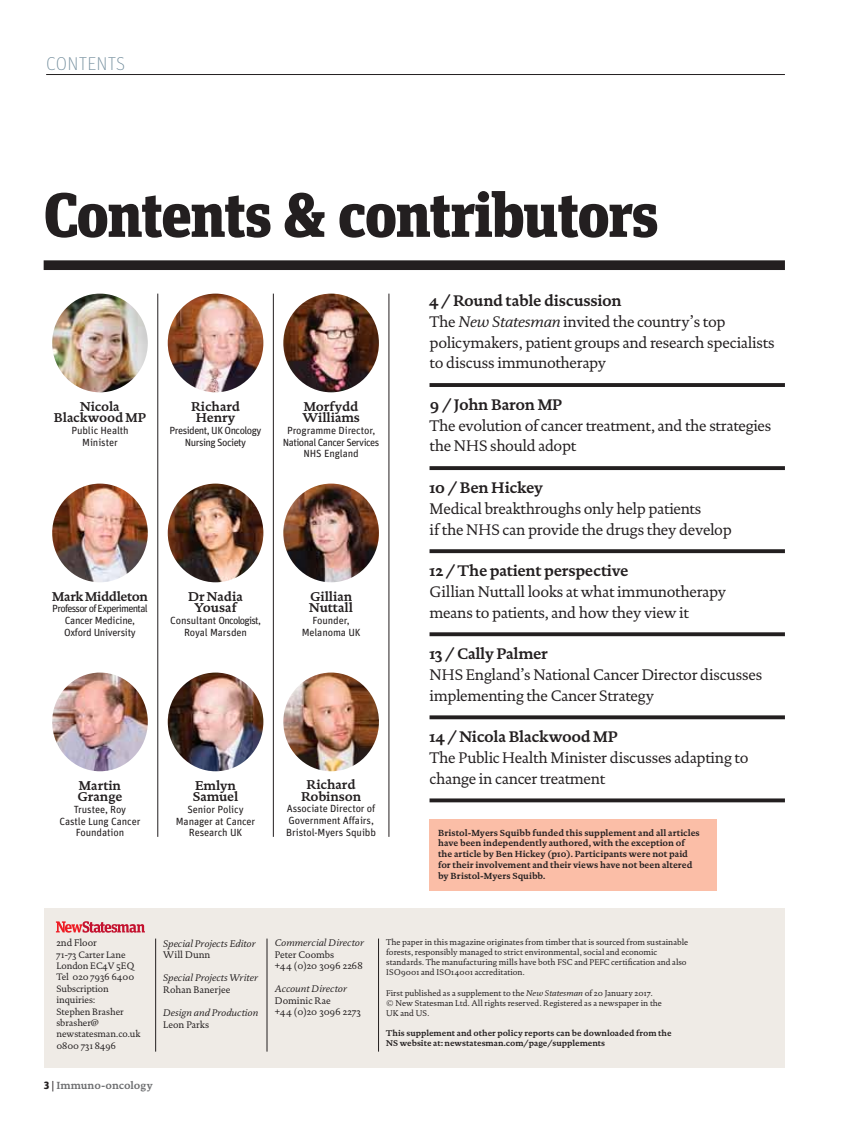
<style>
.page{position:relative;width:853px;height:1128px;background:#fff}
.page>*{position:absolute;margin:0;border:0;box-sizing:border-box;transform-origin:0 0}
.t1{font:900 62.25px "Unit Slab Pro";letter-spacing:-.025em;color:#231f20}
.t2{font:100 18.6px "Unit OT";letter-spacing:-.005em;color:#6c8898}
.t3{font:15.6px/20.7px "DTL Documenta ST";letter-spacing:-.015em;color:#231f20}
.t4{font:700 15.6px "DTL Documenta ST";letter-spacing:-.02em;color:#231f20}
.t5{font:700 12.9px/11.7px "DTL Documenta ST";letter-spacing:-.01em;color:#231f20;text-align:center}
.t6{font:700 12.9px "DTL Documenta ST";letter-spacing:-.035em;color:#231f20}
.t7{font:700 10.5px "DTL Documenta ST";color:#6d6e70}
.t8{font:10.35px/11.7px "Unit OT";letter-spacing:-.01em;color:#231f20;text-align:center}
.t9{font:10.35px/11.7px "Unit OT";letter-spacing:-.03em;color:#231f20;text-align:center}
.t10{font:10.35px/11.7px "Unit OT";letter-spacing:-.05em;color:#231f20;text-align:center}
.t11{font:italic 9.75px "DTL Documenta ST";color:#231f20}
.t12{font:9.75px/11.6px "DTL Documenta ST";color:#231f20}
.t13{font:9.45px/11.4px "DTL Documenta ST";letter-spacing:-.005em;color:#231f20}
.t14{font:700 9px/10.8px "DTL Documenta ST";color:#231f20}
.t15{font:8.4px/10.1px "DTL Documenta ST";color:#231f20}
.t16{font:700 8.4px/10.1px "DTL Documenta ST";color:#231f20}
.s1{font-weight:700}
.s2{font-style:italic}
.s3{font-family:"Unit Slab Pro";font-weight:900;color:#231f20}
.s4{font-weight:400;color:#231f20}
</style>
<div class="page">
<hr style="left:46px;top:74px;width:738px;height:1px;background:#231f20">
<div style="left:44px;top:907px;width:740px;height:160px;background:#efebe6"></div>
<hr style="left:388px;top:293px;width:1px;height:543px;background:#231f20">
<hr style="left:266px;top:938px;width:1px;height:113px;background:#231f20">
<hr style="left:378px;top:938px;width:1px;height:113px;background:#231f20">
<hr style="left:155px;top:938px;width:1px;height:113px;background:#231f20">
<svg style="left:56px;top:921px;width:89px;height:11px"></svg>
<div style="left:44px;top:260px;width:740px;height:10px;background:#231f20"></div>
<hr style="left:157px;top:293px;width:1px;height:543px;background:#231f20">
<hr style="left:273px;top:293px;width:1px;height:543px;background:#231f20">
<img style="left:52px;top:293px;width:96px;height:99px;border-radius:50%">
<img style="left:52px;top:483px;width:96px;height:99px;border-radius:50%">
<img style="left:52px;top:672px;width:96px;height:99px;border-radius:50%">
<img style="left:168px;top:293px;width:95px;height:99px;border-radius:50%">
<img style="left:168px;top:483px;width:95px;height:99px;border-radius:50%">
<img style="left:168px;top:672px;width:95px;height:99px;border-radius:50%">
<img style="left:283px;top:293px;width:96px;height:99px;border-radius:50%">
<img style="left:283px;top:483px;width:96px;height:99px;border-radius:50%">
<img style="left:283px;top:672px;width:96px;height:99px;border-radius:50%">
<svg style="left:429px;top:383px;width:355px;height:4px"></svg>
<svg style="left:429px;top:466px;width:355px;height:4px"></svg>
<svg style="left:429px;top:549px;width:355px;height:4px"></svg>
<svg style="left:429px;top:632px;width:355px;height:4px"></svg>
<svg style="left:429px;top:715px;width:355px;height:4px"></svg>
<svg style="left:429px;top:798px;width:355px;height:4px"></svg>
<div style="left:429px;top:819px;width:287px;height:71px;background:#fbbea7"></div>
<p class="t2" style="left:46px;top:53px;width:81px">CONTENTS</p>
<h1 class="t1" style="left:44px;top:192px;width:616px">Contents &amp; contributors</h1>
<p class="t5" style="left:54px;top:401px;width:94px">Nicola<br>Blackwood MP</p>
<p class="t8" style="left:71px;top:425px;width:59px">Public Health<br>Minister</p>
<p class="t5" style="left:191px;top:401px;width:51px">Richard<br>Henry</p>
<p class="t10" style="left:169px;top:425px;width:93px">President, UK Oncology<br>Nursing Society</p>
<p class="t5" style="left:302px;top:401px;width:59px;text-align:left">Morfydd<br>Williams</p>
<p class="t8" style="left:283px;top:425px;width:98px">Programme Director,<br>National Cancer Services<br>NHS England</p>
<p class="t6" style="left:52px;top:590px;width:97px">Mark Middleton</p>
<p class="t9" style="left:52px;top:603px;width:97px">Professor of Experimental<br>Cancer Medicine,<br>Oxford University</p>
<p class="t5" style="left:188px;top:591px;width:56px">Dr Nadia<br>Yousaf</p>
<p class="t8" style="left:170px;top:615px;width:92px">Consultant Oncologist,<br>Royal Marsden</p>
<p class="t5" style="left:309px;top:591px;width:45px;text-align:left">Gillian<br>Nuttall</p>
<p class="t8" style="left:301px;top:615px;width:60px">Founder,<br>Melanoma UK</p>
<p class="t5" style="left:78px;top:780px;width:46px;text-align:left">Martin<br>Grange</p>
<p class="t8" style="left:59px;top:804px;width:82px">Trustee, Roy<br>Castle Lung Cancer<br>Foundation</p>
<p class="t5" style="left:193px;top:780px;width:47px;text-align:left">Emlyn<br>Samuel</p>
<p class="t8" style="left:176px;top:804px;width:81px">Senior Policy<br>Manager at Cancer<br>Research UK</p>
<p class="t5" style="left:301px;top:779px;width:62px">Richard<br>Robinson</p>
<p class="t8" style="left:286px;top:803px;width:91px;text-align:left">Associate Director of<br>Government Affairs,<br>Bristol-Myers Squibb</p>
<p class="t3" style="left:429px;top:291px;width:346px"><span class="s1">4 / Round table discussion<br></span>The <span class="s2">New Statesman</span> invited the country’s top policymakers, patient groups and research specialists to discuss immunotherapy</p>
<p class="t4" style="left:429px;top:397px;width:134px">9 / John Baron MP</p>
<p class="t3" style="left:429px;top:416px;width:343px">The evolution of cancer treatment, and the strategies the NHS should adopt</p>
<p class="t4" style="left:429px;top:480px;width:115px">10 / Ben Hickey</p>
<p class="t3" style="left:429px;top:499px;width:303px">Medical breakthroughs only help patients<br>if the NHS can provide the drugs they develop</p>
<p class="t4" style="left:429px;top:563px;width:200px">12 / The patient perspective</p>
<p class="t3" style="left:429px;top:582px;width:298px">Gillian Nuttall looks at what immunotherapy means to patients, and how they view it</p>
<p class="t4" style="left:429px;top:646px;width:120px">13 / Cally Palmer</p>
<p class="t3" style="left:429px;top:665px;width:334px">NHS England’s National Cancer Director discusses implementing the Cancer Strategy</p>
<p class="t4" style="left:429px;top:729px;width:189px">14 / Nicola Blackwood MP</p>
<p class="t3" style="left:429px;top:748px;width:320px">The Public Health Minister discusses adapting to change in cancer treatment</p>
<p class="t14" style="left:438px;top:827px;width:263px">Bristol-Myers Squibb funded this supplement and all articles have been independently authored, with the exception of the article by Ben Hickey (p10). Participants were not paid for their involvement and their views have not been altered by Bristol-Myers Squibb.</p>
<p class="t12" style="left:56px;top:937px;width:42px">2nd Floor</p>
<p class="t13" style="left:56px;top:949px;width:86px">71-73 Carter Lane<br>London EC4V 5EQ<br>Tel 020 7936 6400<br>Subscription inquiries:<br>Stephen Brasher sbrasher@ newstatesman.co.uk<br>0800 731 8496</p>
<p class="t11" style="left:163px;top:939px;width:94px">Special Projects Editor</p>
<p class="t12" style="left:163px;top:949px;width:49px">Will Dunn</p>
<p class="t11" style="left:163px;top:973px;width:96px">Special Projects Writer</p>
<p class="t12" style="left:163px;top:984px;width:69px">Rohan Banerjee</p>
<p class="t11" style="left:163px;top:1008px;width:97px">Design and Production</p>
<p class="t12" style="left:163px;top:1019px;width:47px">Leon Parks</p>
<p class="t7" style="left:44px;top:1080px;width:110px"><span class="s3">3</span> <span class="s4">|</span> Immuno-oncology</p>
<p class="t11" style="left:275px;top:938px;width:91px">Commercial Director</p>
<p class="t12" style="left:275px;top:948px;width:89px">Peter Coombs<br>+44 (0)20 3096 2268</p>
<p class="t11" style="left:275px;top:984px;width:74px">Account Director</p>
<p class="t12" style="left:275px;top:995px;width:88px">Dominic Rae<br>+44 (0)20 3096 2273</p>
<p class="t15" style="left:386px;top:937px;width:303px">The paper in this magazine originates from timber that is sourced from sustainable forests, responsibly managed to strict environmental, social and economic standards. The manufacturing mills have both FSC and PEFC certification and also ISO9001 and ISO14001 accreditation.</p>
<p class="t15" style="left:386px;top:988px;width:277px">First published as a supplement to the <span class="s2">New Statesman</span> of 20 January 2017. © New Statesman Ltd. All rights reserved. Registered as a newspaper in the<br>UK and US.</p>
<p class="t16" style="left:386px;top:1028px;width:287px">This supplement and other policy reports can be downloaded from the<br>NS website at: newstatesman.com/page/supplements</p>
</div>
